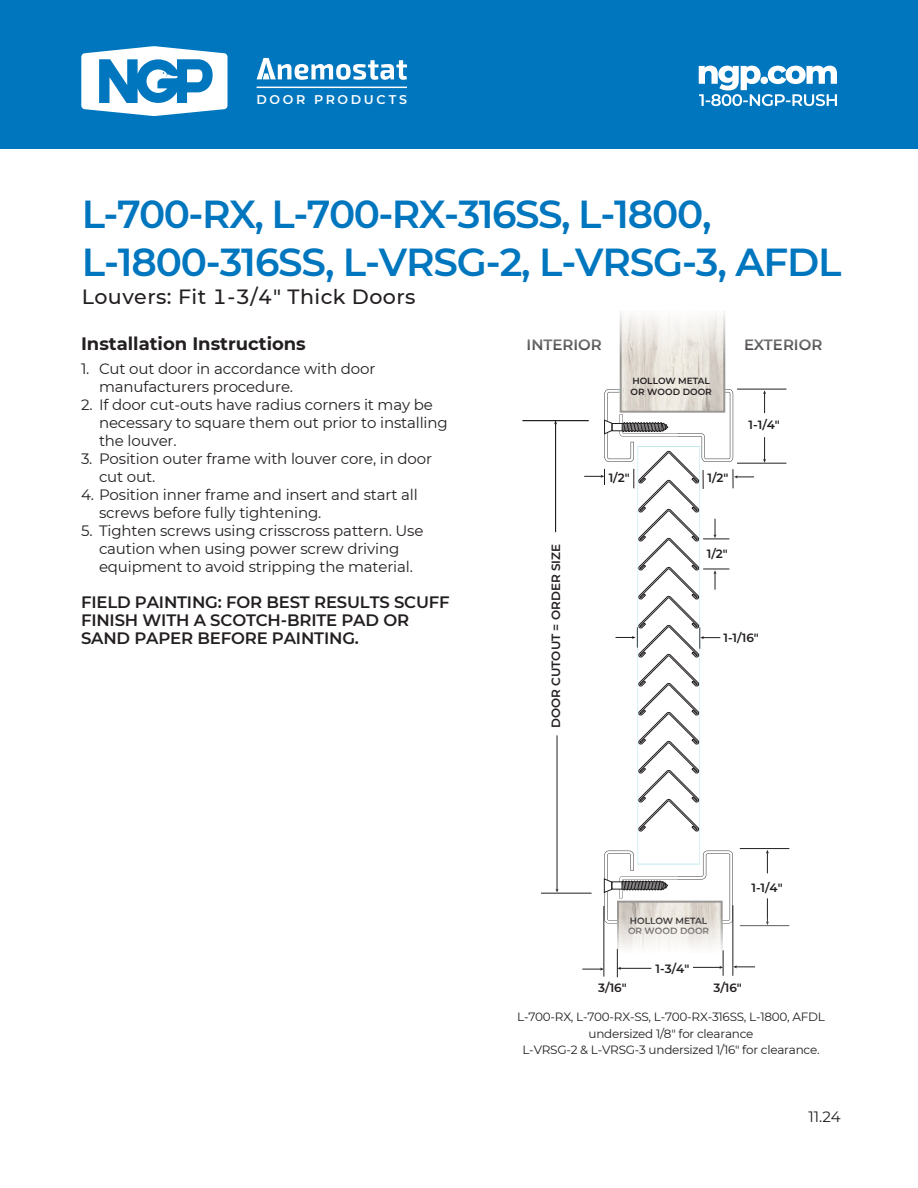
<style>
.page{position:relative;width:918px;height:1188px;background:#fff}
.page>*{position:absolute;margin:0;border:0;box-sizing:border-box;transform-origin:0 0}
.t1{font:600 39px/48px "Montserrat";letter-spacing:-.03em;color:#0076be}
.t2{font:500 20.7px "Montserrat";letter-spacing:.02em;color:#231f20}
.SUBHEAD{font:700 18px "Montserrat";color:#231f20}
.BODY_COPY{font:600 16.5px/18px "Montserrat";letter-spacing:-.01em;color:#231f20}
.BODY_COPY-2{font:15px/18px "Montserrat";letter-spacing:-.01em;color:#231f20}
.t3{font:600 15px "Montserrat";color:#231f20}
.t4{font:600 12.6px "Montserrat";letter-spacing:.21em;color:#fff}
.HEADLINE{font:12px/16.5px "Montserrat";letter-spacing:-.02em;color:#231f20;text-align:center}
.t5{font:600 12px "Montserrat";color:#231f20}
.t6{font:600 9px/10.8px "Montserrat";color:#231f20}
</style>
<div class="page">
<div style="left:0;top:0;width:918px;height:148px;background:#0076be"></div>
<svg style="left:257px;top:58px;width:150px;height:22px"></svg>
<hr style="left:257px;top:87px;width:150px;height:1px;background:#fff">
<svg style="left:699px;top:66px;width:138px;height:40px"></svg>
<svg style="left:81px;top:46px;width:147px;height:70px"></svg>
<hr style="left:737px;top:389px;width:49px;height:1px;background:#231f20">
<hr style="left:737px;top:463px;width:49px;height:1px;background:#231f20">
<svg style="left:763px;top:390px;width:3px;height:23px"></svg>
<svg style="left:763px;top:437px;width:3px;height:26px"></svg>
<hr style="left:740px;top:848px;width:49px;height:1px;background:#231f20">
<hr style="left:740px;top:925px;width:49px;height:1px;background:#231f20">
<svg style="left:766px;top:850px;width:3px;height:23px"></svg>
<svg style="left:766px;top:898px;width:3px;height:27px"></svg>
<hr style="left:523px;top:420px;width:66px;height:1px;background:#231f20">
<hr style="left:555px;top:423px;width:1px;height:109px;background:#231f20">
<hr style="left:541px;top:893px;width:51px;height:1px;background:#231f20">
<hr style="left:557px;top:735px;width:1px;height:155px;background:#231f20">
<svg style="left:582px;top:311px;width:173px;height:666px"></svg>
<p class="t4" style="left:256px;top:91px;width:152px">DOOR PRODUCTS</p>
<p class="t1" style="left:82px;top:188px;width:761px">L-700-RX, L-700-RX-316SS, L-1800,<br>L-1800-316SS, L-VRSG-2, L-VRSG-3, AFDL</p>
<p class="t2" style="left:82px;top:282px;width:335px">Louvers: Fit 1-3/4" Thick Doors</p>
<p class="SUBHEAD" style="left:81px;top:330px;width:226px">Installation Instructions</p>
<p class="BODY_COPY-2" style="left:99px;top:359px;width:278px;text-indent:-18px">1. Cut out door in accordance with door manufacturers procedure.</p>
<p class="BODY_COPY-2" style="left:99px;top:395px;width:350px;text-indent:-18px">2. If door cut-outs have radius corners it may be necessary to square them out prior to installing the louver.</p>
<p class="BODY_COPY-2" style="left:99px;top:449px;width:335px;text-indent:-18px">3. Position outer frame with louver core, in door cut out.</p>
<p class="BODY_COPY-2" style="left:99px;top:485px;width:320px;text-indent:-18px">4. Position inner frame and insert and start all screws before fully tightening.</p>
<p class="BODY_COPY-2" style="left:81px;top:521px;width:344px;text-align:center">5. Tighten screws using crisscross pattern. Use caution when using power screw driving equipment to avoid stripping the material.</p>
<p class="BODY_COPY" style="left:81px;top:593px;width:370px">FIELD PAINTING: FOR BEST RESULTS SCUFF<br>FINISH WITH A SCOTCH-BRITE PAD OR<br>SAND PAPER BEFORE PAINTING.</p>
<p class="t3" style="left:527px;top:334px;width:77px">INTERIOR</p>
<p class="t3" style="left:744px;top:334px;width:80px">EXTERIOR</p>
<p class="t6" style="left:631px;top:375px;width:83px">HOLLOW METAL<br>OR WOOD DOOR</p>
<p class="t5" style="left:749px;top:417px;width:33px">1-1/4"</p>
<p class="t5" style="left:609px;top:469px;width:22px">1/2"</p>
<p class="t5" style="left:708px;top:470px;width:22px">1/2"</p>
<p class="t5" style="left:548px;top:728px;width:185px;rotate:-90deg">DOOR CUTOUT = ORDER SIZE</p>
<p class="t5" style="left:707px;top:546px;width:22px">1/2"</p>
<p class="t5" style="left:724px;top:629px;width:37px">1-1/16"</p>
<p class="t6" style="left:628px;top:915px;width:83px">HOLLOW METAL<br>OR WOOD DOOR</p>
<p class="t5" style="left:751px;top:879px;width:33px">1-1/4"</p>
<p class="t5" style="left:656px;top:960px;width:35px">1-3/4"</p>
<p class="t5" style="left:598px;top:980px;width:30px">3/16"</p>
<p class="t5" style="left:713px;top:979px;width:30px">3/16"</p>
<p class="HEADLINE" style="left:517px;top:1009px;width:309px">L-700-RX, L-700-RX-SS, L-700-RX-316SS, L-1800, AFDL undersized 1/8" for clearance</p>
<p class="HEADLINE" style="left:523px;top:1042px;width:299px">L-VRSG-2 &amp; L-VRSG-3 undersized 1/16" for clearance.</p>
<p class="BODY_COPY-2" style="left:808px;top:1107px;width:34px">11.24</p>
</div>
